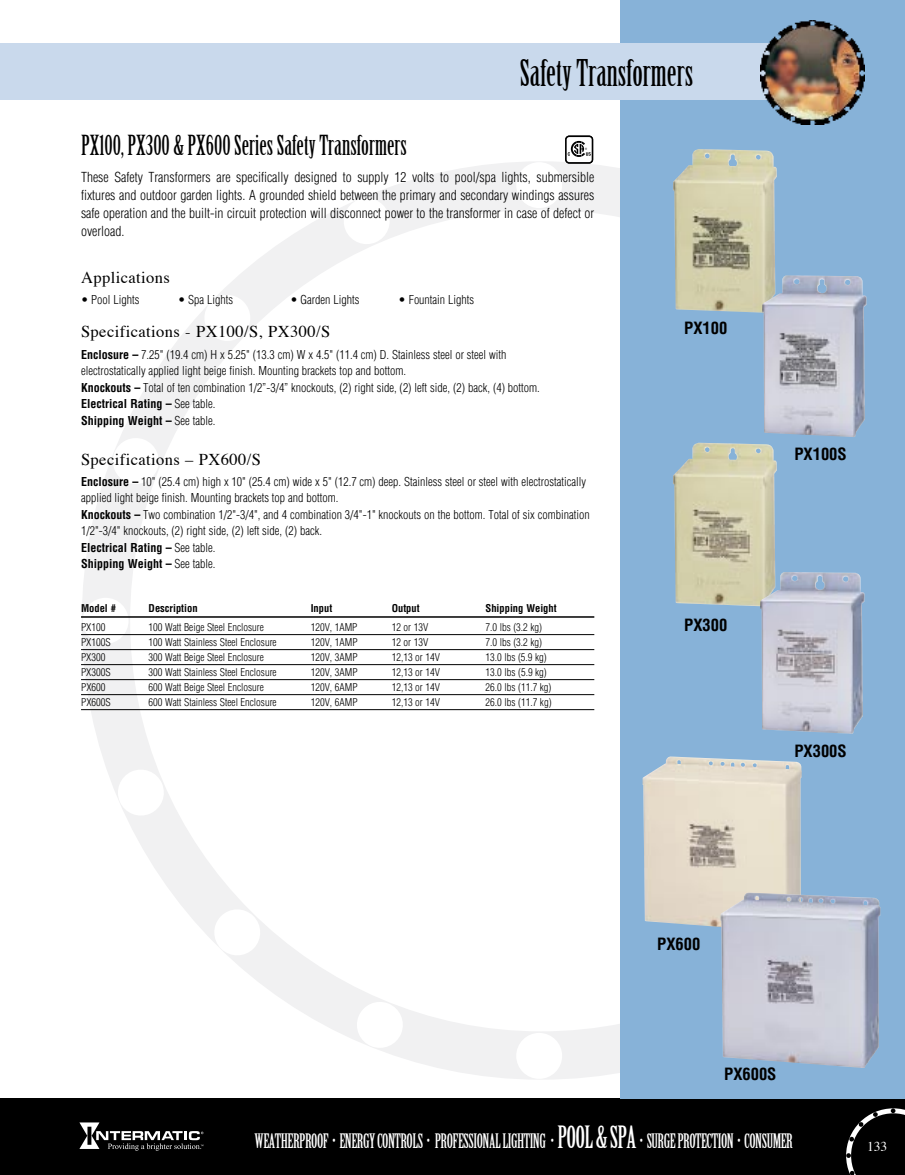
<style>
.page{position:relative;width:905px;height:1175px;background:#fff}
.page>*{position:absolute;margin:0;border:0;box-sizing:border-box;transform-origin:0 0}
.t1{font:36px "Birch";color:#000}
.t2{font:27px "Birch";color:#000}
.t3{font:19.5px "Birch";letter-spacing:-.025em;color:#fff}
.t4{font:16.5px "Times";letter-spacing:.025em;color:#000}
.t5{font:700 condensed 16.5px "Helvetica";color:#000}
.t6{font:300 condensed 13.5px/18px "Helvetica";color:#000;text-align:justify}
.t7{font:13.5px "Times";color:#fff}
.t8{font:300 condensed 12px/16.5px "Helvetica";color:#000}
.t9{font:300 condensed 10.5px "Helvetica";color:#000}
.t10{font:700 condensed 10.5px "Helvetica";color:#000}
.s1{font-weight:700}
.s2{font-size:30px}
</style>
<div class="page">
<svg style="left:82px;top:162px;width:538px;height:917px"></svg>
<div style="left:0;top:1098px;width:904px;height:76px;background:#000"></div>
<svg style="left:79px;top:1122px;width:124px;height:28px"></svg>
<div style="left:620px;top:0;width:284px;height:1098px;background:#87b2d8"></div>
<div style="left:0;top:43px;width:817px;height:57px;background:#c9d9ec"></div>
<svg style="left:846px;top:1108px;width:58px;height:66px"></svg>
<img style="left:673px;top:149px;width:103px;height:164px">
<img style="left:762px;top:275px;width:104px;height:162px">
<img style="left:673px;top:443px;width:103px;height:164px">
<img style="left:760px;top:572px;width:104px;height:161px">
<img style="left:642px;top:756px;width:159px;height:171px">
<img style="left:720px;top:892px;width:160px;height:176px">
<hr style="left:81px;top:616px;width:513px;height:1px;background:#000">
<hr style="left:81px;top:634px;width:513px;height:1px;background:#000">
<hr style="left:81px;top:649px;width:513px;height:1px;background:#000">
<hr style="left:81px;top:664px;width:513px;height:1px;background:#000">
<hr style="left:81px;top:679px;width:513px;height:1px;background:#000">
<hr style="left:81px;top:694px;width:513px;height:1px;background:#000">
<hr style="left:81px;top:709px;width:513px;height:1px;background:#000">
<div style="left:565px;top:136px;width:28px;height:28px;border:2px solid #000;border-radius:3px"></div>
<svg style="left:567px;top:141px;width:23px;height:16px"></svg>
<img style="left:760px;top:21px;width:104px;height:104px">
<h1 class="t1" style="left:520px;top:54px;width:175px">Safety Transformers</h1>
<h2 class="t2" style="left:81px;top:131px;width:327px">PX100, PX300 &amp; PX600 Series Safety Transformers</h2>
<p class="t6" style="left:81px;top:168px;width:515px">These Safety Transformers are specifically designed to supply 12 volts to pool/spa lights, submersible fixtures and outdoor garden lights. A grounded shield between the primary and secondary windings assures safe operation and the built-in circuit protection will disconnect power to the transformer in case of defect or overload.</p>
<h3 class="t4" style="left:81px;top:262px;width:90px">Applications</h3>
<p class="t8" style="left:81px;top:291px;width:60px">• Pool Lights</p>
<p class="t8" style="left:178px;top:291px;width:57px">• Spa Lights</p>
<p class="t8" style="left:290px;top:291px;width:71px">• Garden Lights</p>
<p class="t8" style="left:398px;top:291px;width:77px">• Fountain Lights</p>
<h3 class="t4" style="left:81px;top:316px;width:251px">Specifications - PX100/S, PX300/S</h3>
<p class="t8" style="left:81px;top:346px;width:458px"><span class="s1">Enclosure –</span> 7.25" (19.4 cm) H x 5.25" (13.3 cm) W x 4.5" (11.4 cm) D. Stainless steel or steel with electrostatically applied light beige finish. Mounting brackets top and bottom.<br><span class="s1">Knockouts –</span> Total of ten combination 1/2”-3/4” knockouts, (2) right side, (2) left side, (2) back, (4) bottom.<br><span class="s1">Electrical Rating –</span> See table.<br><span class="s1">Shipping Weight –</span> See table.</p>
<h3 class="t4" style="left:81px;top:443px;width:181px">Specifications – PX600/S</h3>
<p class="t8" style="left:81px;top:473px;width:510px"><span class="s1">Enclosure –</span> 10" (25.4 cm) high x 10" (25.4 cm) wide x 5" (12.7 cm) deep. Stainless steel or steel with electrostatically applied light beige finish. Mounting brackets top and bottom.<br><span class="s1">Knockouts –</span> Two combination 1/2"-3/4", and 4 combination 3/4"-1" knockouts on the bottom. Total of six combination 1/2"-3/4" knockouts, (2) right side, (2) left side, (2) back.<br><span class="s1">Electrical Rating –</span> See table.<br><span class="s1">Shipping Weight –</span> See table.</p>
<p class="t10" style="left:81px;top:601px;width:36px">Model #</p>
<p class="t10" style="left:149px;top:601px;width:50px">Description</p>
<p class="t10" style="left:310px;top:601px;width:23px">Input</p>
<p class="t10" style="left:391px;top:601px;width:30px">Output</p>
<p class="t10" style="left:485px;top:601px;width:73px">Shipping Weight</p>
<p class="t9" style="left:81px;top:621px;width:26px">PX100</p>
<p class="t9" style="left:149px;top:621px;width:117px">100 Watt Beige Steel Enclosure</p>
<p class="t9" style="left:311px;top:621px;width:48px">120V, 1AMP</p>
<p class="t9" style="left:392px;top:621px;width:38px">12 or 13V</p>
<p class="t9" style="left:485px;top:621px;width:58px">7.0 lbs (3.2 kg)</p>
<p class="t9" style="left:81px;top:636px;width:31px">PX100S</p>
<p class="t9" style="left:149px;top:636px;width:130px">100 Watt Stainless Steel Enclosure</p>
<p class="t9" style="left:311px;top:636px;width:48px">120V, 1AMP</p>
<p class="t9" style="left:392px;top:636px;width:38px">12 or 13V</p>
<p class="t9" style="left:485px;top:636px;width:58px">7.0 lbs (3.2 kg)</p>
<p class="t9" style="left:81px;top:651px;width:26px">PX300</p>
<p class="t9" style="left:149px;top:651px;width:117px">300 Watt Beige Steel Enclosure</p>
<p class="t9" style="left:311px;top:651px;width:48px">120V, 3AMP</p>
<p class="t9" style="left:392px;top:651px;width:50px">12,13 or 14V</p>
<p class="t9" style="left:485px;top:651px;width:63px">13.0 lbs (5.9 kg)</p>
<p class="t9" style="left:81px;top:666px;width:31px">PX300S</p>
<p class="t9" style="left:149px;top:666px;width:130px">300 Watt Stainless Steel Enclosure</p>
<p class="t9" style="left:311px;top:666px;width:48px">120V, 3AMP</p>
<p class="t9" style="left:392px;top:666px;width:50px">12,13 or 14V</p>
<p class="t9" style="left:485px;top:666px;width:63px">13.0 lbs (5.9 kg)</p>
<p class="t9" style="left:81px;top:681px;width:26px">PX600</p>
<p class="t9" style="left:149px;top:681px;width:117px">600 Watt Beige Steel Enclosure</p>
<p class="t9" style="left:311px;top:681px;width:48px">120V, 6AMP</p>
<p class="t9" style="left:392px;top:681px;width:50px">12,13 or 14V</p>
<p class="t9" style="left:485px;top:681px;width:67px">26.0 lbs (11.7 kg)</p>
<p class="t9" style="left:81px;top:696px;width:31px">PX600S</p>
<p class="t9" style="left:149px;top:696px;width:130px">600 Watt Stainless Steel Enclosure</p>
<p class="t9" style="left:311px;top:696px;width:48px">120V, 6AMP</p>
<p class="t9" style="left:392px;top:696px;width:50px">12,13 or 14V</p>
<p class="t9" style="left:485px;top:696px;width:67px">26.0 lbs (11.7 kg)</p>
<h3 class="t5" style="left:684px;top:317px;width:45px">PX100</h3>
<h3 class="t5" style="left:684px;top:615px;width:45px">PX300</h3>
<h3 class="t5" style="left:794px;top:443px;width:54px">PX100S</h3>
<h3 class="t5" style="left:794px;top:741px;width:54px">PX300S</h3>
<h3 class="t5" style="left:657px;top:933px;width:45px">PX600</h3>
<h3 class="t5" style="left:724px;top:1064px;width:54px">PX600S</h3>
<h3 class="t3" style="left:254px;top:1131px;width:540px">WEATHERPROOF • ENERGY CONTROLS • PROFESSIONAL LIGHTING • <span class="s2">POOL &amp; SPA</span> • SURGE PROTECTION • CONSUMER</h3>
<p class="t7" style="left:867px;top:1133px;width:22px">133</p>
</div>
